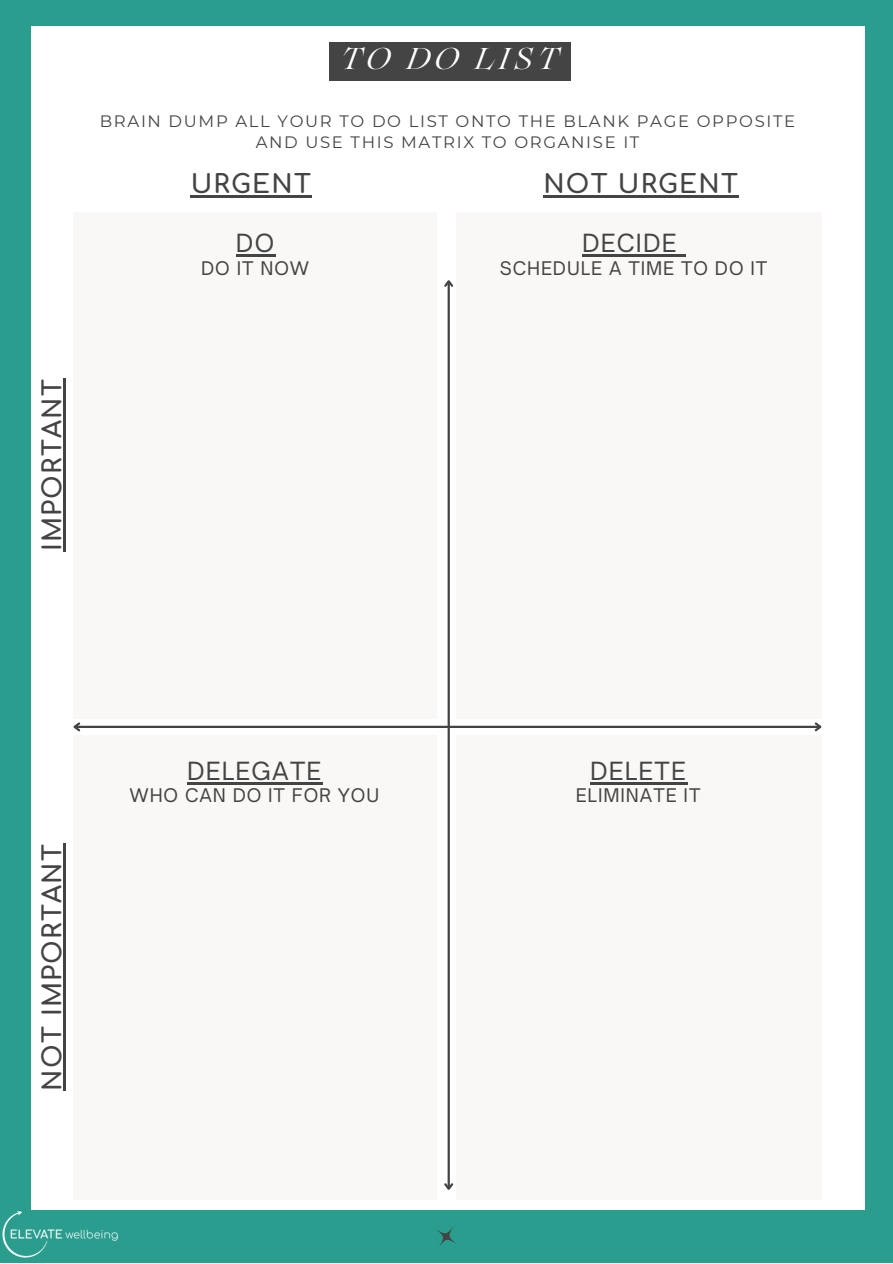
<style>
.page{position:relative;width:893px;height:1264px;background:#fff}
.page>*{position:absolute;margin:0;border:0;box-sizing:border-box;transform-origin:0 0}
.t1{font:italic 30px "Lovelace";letter-spacing:.15em;color:#fff}
.t2{font:700 25.65px "Comfortaa";letter-spacing:.05em;color:#444}
.t3{font:24px "Open Sauce One";letter-spacing:.05em;color:#444}
.t4{font:18px "Open Sauce One";letter-spacing:.05em;color:#444}
.t5{font:16.5px/21.3px "Montserrat";letter-spacing:.1em;color:#444;text-align:center}
</style>
<div class="page">
<div style="left:0;top:0;width:892px;height:1262px;background:#2a9d8f"></div>
<svg style="left:436px;top:1227px;width:20px;height:20px"></svg>
<div style="left:31px;top:26px;width:833px;height:1183px;background:#fff"></div>
<div style="left:73px;top:212px;width:364px;height:506px;background:#faf8f6"></div>
<div style="left:73px;top:735px;width:364px;height:464px;background:#faf8f6"></div>
<div style="left:456px;top:212px;width:365px;height:506px;background:#faf8f6"></div>
<div style="left:456px;top:735px;width:365px;height:464px;background:#faf8f6"></div>
<hr style="left:75px;top:725px;width:745px;height:3px;background:#444">
<svg style="left:73px;top:722px;width:9px;height:10px"></svg>
<svg style="left:812px;top:722px;width:10px;height:10px"></svg>
<hr style="left:447px;top:281px;width:3px;height:907px;background:#444">
<svg style="left:444px;top:1181px;width:10px;height:9px"></svg>
<svg style="left:444px;top:280px;width:10px;height:9px"></svg>
<img style="left:2px;top:1209px;width:118px;height:49px">
<hr style="left:236px;top:254px;width:39px;height:3px;background:#444">
<hr style="left:187px;top:782px;width:135px;height:2px;background:#444">
<hr style="left:582px;top:254px;width:96px;height:3px;background:#444">
<svg style="left:678px;top:254px;width:7px;height:3px"></svg>
<hr style="left:590px;top:782px;width:97px;height:2px;background:#444">
<div style="left:329px;top:43px;width:242px;height:38px;background:#444"></div>
<hr style="left:191px;top:195px;width:121px;height:3px;background:#444">
<hr style="left:543px;top:195px;width:196px;height:3px;background:#444">
<hr style="left:64px;top:378px;width:2px;height:173px;background:#444">
<hr style="left:64px;top:843px;width:2px;height:247px;background:#444">
<h1 class="t1" style="left:341px;top:48px;width:220px">TO DO LIST</h1>
<p class="t5" style="left:100px;top:110px;width:696px">BRAIN DUMP ALL YOUR TO DO LIST ONTO THE BLANK PAGE OPPOSITE<br>AND USE THIS MATRIX TO ORGANISE IT</p>
<h2 class="t2" style="left:191px;top:170px;width:122px">URGENT</h2>
<h2 class="t2" style="left:543px;top:170px;width:196px">NOT URGENT</h2>
<h3 class="t3" style="left:236px;top:228px;width:40px">DO</h3>
<p class="t4" style="left:201px;top:257px;width:109px">DO IT NOW</p>
<h3 class="t3" style="left:582px;top:228px;width:96px">DECIDE</h3>
<p class="t4" style="left:499px;top:257px;width:269px">SCHEDULE A TIME TO DO IT</p>
<h2 class="t2" style="left:39px;top:551px;width:173px;rotate:-90deg">IMPORTANT</h2>
<h2 class="t2" style="left:39px;top:1090px;width:248px;rotate:-90deg">NOT IMPORTANT</h2>
<h3 class="t3" style="left:187px;top:756px;width:136px">DELEGATE</h3>
<p class="t4" style="left:129px;top:784px;width:251px">WHO CAN DO IT FOR YOU</p>
<h3 class="t3" style="left:590px;top:756px;width:97px">DELETE</h3>
<p class="t4" style="left:575px;top:784px;width:126px">ELIMINATE IT</p>
</div>
